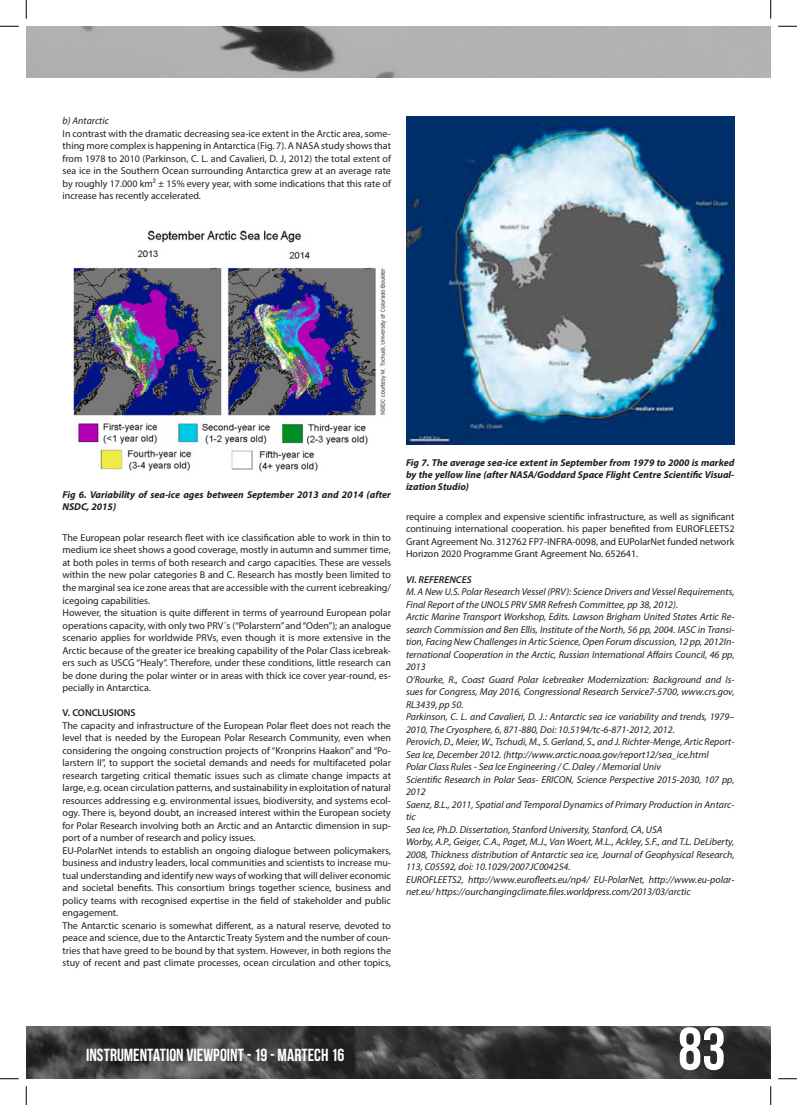
<style>
.page{position:relative;width:797px;height:1105px;background:#fff}
.page>*{position:absolute;margin:0;border:0;box-sizing:border-box;transform-origin:0 0}
.t1{font:700 60px "Bebas Neue";color:#fff}
.t2{font:700 17.5px "Bebas Neue";color:#fff}
.CUERPO_TEXTO{font:10px/12.5px "Myriad Pro";color:#231f20;text-align:justify}
.CUERPO_TEXTO-2{font:italic 10px/12.5px "Myriad Pro";color:#231f20}
.pie_de_foto{font:italic 700 10px/12px "Myriad Pro";color:#231f20}
.CUERPO_TEXTO-3{font:600 10px "Myriad Pro";color:#231f20}
.CUERPO_TEXTO-4{font:italic 600 10px "Myriad Pro";color:#231f20}
</style>
<div class="page">
<img style="left:26px;top:1026px;width:744px;height:53px">
<img style="left:26px;top:26px;width:744px;height:52px">
<img style="left:73px;top:230px;width:314px;height:242px">
<img style="left:406px;top:116px;width:328px;height:329px">
<svg style="left:0;top:25px;width:19px;height:2px"></svg>
<svg style="left:778px;top:25px;width:19px;height:2px"></svg>
<svg style="left:0;top:1078px;width:19px;height:1px"></svg>
<svg style="left:778px;top:1078px;width:19px;height:1px"></svg>
<svg style="left:25px;top:0;width:2px;height:19px"></svg>
<svg style="left:25px;top:1086px;width:2px;height:19px"></svg>
<svg style="left:770px;top:0;width:1px;height:19px"></svg>
<svg style="left:770px;top:1086px;width:1px;height:19px"></svg>
<p class="CUERPO_TEXTO-2" style="left:62px;top:114px;width:48px">b) Antarctic</p>
<p class="CUERPO_TEXTO" style="left:62px;top:127px;width:330px">In contrast with the dramatic decreasing sea-ice extent in the Arctic area, some&shy;thing more complex is happening in Antarctica (Fig. 7). A NASA study shows that from 1978 to 2010 (Parkinson, C. L. and Cavalieri, D. J, 2012) the total extent of sea ice in the Southern Ocean surrounding Antarctica grew at an average rate by roughly 17.000 km² ± 15% every year, with some indications that this rate of increase has recently accelerated.</p>
<p class="pie_de_foto" style="left:62px;top:488px;width:330px">Fig 6. Variability of sea-ice ages between September 2013 and 2014 (after<br>NSDC, 2015)</p>
<p class="CUERPO_TEXTO" style="left:62px;top:531px;width:330px">The European polar research fleet with ice classification able to work in thin to medium ice sheet shows a good coverage, mostly in autumn and summer time, at both poles in terms of both research and cargo capacities. These are vessels within the new polar categories B and C. Research has mostly been limited to the marginal sea ice zone areas that are accessible with the current icebreaking/ icegoing capabilities.</p>
<p class="CUERPO_TEXTO" style="left:62px;top:606px;width:330px">However, the situation is quite different in terms of yearround European polar operations capacity, with only two PRV´s (“Polarstern” and “Oden”); an analogue scenario applies for worldwide PRVs, even though it is more extensive in the Arctic because of the greater ice breaking capability of the Polar Class icebreak&shy;ers such as USCG “Healy”. Therefore, under these conditions, little research can be done during the polar winter or in areas with thick ice cover year-round, es&shy;pecially in Antarctica.</p>
<p class="CUERPO_TEXTO-3" style="left:62px;top:706px;width:75px">V. CONCLUSIONS</p>
<p class="CUERPO_TEXTO" style="left:62px;top:719px;width:330px">The capacity and infrastructure of the European Polar fleet does not reach the level that is needed by the European Polar Research Community, even when considering the ongoing construction projects of “Kronprins Haakon” and “Po&shy;larstern II”, to support the societal demands and needs for multifaceted polar research targeting critical thematic issues such as climate change impacts at large, e.g. ocean circulation patterns, and sustainability in exploitation of natural resources addressing e.g. environmental issues, biodiversity, and systems ecol&shy;ogy. There is, beyond doubt, an increased interest within the European society for Polar Research involving both an Arctic and an Antarctic dimension in sup&shy;port of a number of research and policy issues.</p>
<p class="CUERPO_TEXTO" style="left:62px;top:844px;width:330px">EU-PolarNet intends to establish an ongoing dialogue between policymakers, business and industry leaders, local communities and scientists to increase mu&shy;tual understanding and identify new ways of working that will deliver economic and societal benefits. This consortium brings together science, business and policy teams with recognised expertise in the field of stakeholder and public engagement.</p>
<p class="CUERPO_TEXTO" style="left:62px;top:919px;width:330px">The Antarctic scenario is somewhat different, as a natural reserve, devoted to peace and science, due to the Antarctic Treaty System and the number of coun&shy;tries that have greed to be bound by that system. However, in both regions the stuy of recent and past climate processes, ocean circulation and other topics,</p>
<p class="pie_de_foto" style="left:406px;top:456px;width:330px;text-align:justify">Fig 7. The average sea-ice extent in September from 1979 to 2000 is marked by the yellow line (after NASA/Goddard Space Flight Centre Scientific Visual&shy;ization Studio)</p>
<p class="CUERPO_TEXTO" style="left:406px;top:510px;width:330px">require a complex and expensive scientific infrastructure, as well as significant continuing international cooperation. his paper benefited from EUROFLEETS2<br>Grant Agreement No. 312762 FP7-INFRA-0098, and EUPolarNet funded network Horizon 2020 Programme Grant Agreement No. 652641.</p>
<p class="CUERPO_TEXTO-4" style="left:406px;top:573px;width:67px">VI. REFERENCES</p>
<p class="CUERPO_TEXTO-2" style="left:406px;top:585px;width:330px">M. A New U.S. Polar Research Vessel (PRV): Science Drivers and Vessel Requirements,<br>Final Report of the UNOLS PRV SMR Refresh Committee, pp 38, 2012).</p>
<p class="CUERPO_TEXTO-2" style="left:406px;top:610px;width:330px;text-align:justify">Arctic Marine Transport Workshop, Edits. Lawson Brigham United States Artic Re&shy;search Commission and Ben Ellis, Institute of the North, 56 pp, 2004. IASC in Transi&shy;tion, Facing New Challenges in Artic Science, Open Forum discussion, 12 pp, 2012In&shy;ternational Cooperation in the Arctic, Russian International Affairs Council, 46 pp, 2013</p>
<p class="CUERPO_TEXTO-2" style="left:406px;top:673px;width:330px;text-align:justify">O’Rourke, R., Coast Guard Polar Icebreaker Modernization: Background and Is&shy;sues for Congress, May 2016, Congressional Research Service7-5700, www.crs.gov, RL3439, pp 50.</p>
<p class="CUERPO_TEXTO-2" style="left:406px;top:710px;width:330px">Parkinson, C. L. and Cavalieri, D. J.: Antarctic sea ice variability and trends, 1979–<br>2010, The Cryosphere, 6, 871-880, Doi: 10.5194/tc-6-871-2012, 2012.</p>
<p class="CUERPO_TEXTO-2" style="left:406px;top:735px;width:330px">Perovich, D., Meier, W., Tschudi, M., S. Gerland, S., and J. Richter-Menge, Artic Report-<br>Sea Ice, December 2012. (http://www.arctic.noaa.gov/report12/sea_ice.html</p>
<p class="CUERPO_TEXTO-2" style="left:406px;top:760px;width:256px">Polar Class Rules - Sea Ice Engineering / C. Daley / Memorial Univ</p>
<p class="CUERPO_TEXTO-2" style="left:406px;top:773px;width:330px">Scientific Research in Polar Seas- ERICON, Science Perspective 2015-2030, 107 pp,<br>2012</p>
<p class="CUERPO_TEXTO-2" style="left:406px;top:798px;width:330px">Saenz, B.L., 2011, Spatial and Temporal Dynamics of Primary Production in Antarc&shy;tic</p>
<p class="CUERPO_TEXTO-2" style="left:406px;top:823px;width:258px">Sea Ice, Ph.D. Dissertation, Stanford University, Stanford, CA, USA</p>
<p class="CUERPO_TEXTO-2" style="left:406px;top:835px;width:330px;text-align:justify">Worby, A.P., Geiger, C.A., Paget, M.J., Van Woert, M.L., Ackley, S.F., and T.L. DeLiberty, 2008, Thickness distribution of Antarctic sea ice, Journal of Geophysical Research, 113, C05S92, doi: 10.1029/2007JC004254.</p>
<p class="CUERPO_TEXTO-2" style="left:406px;top:873px;width:330px">EUROFLEETS2, http://www.eurofleets.eu/np4/ EU-PolarNet, http://www.eu-polar&shy;net.eu/ https://ourchangingclimate.files.worldpress.com/2013/03/arctic</p>
<h2 class="t2" style="left:86px;top:1046px;width:260px">INSTRUMENTATION VIEWPOINT - 19 - MARTECH 16</h2>
<h1 class="t1" style="left:678px;top:1016px;width:49px">83</h1>
</div>
